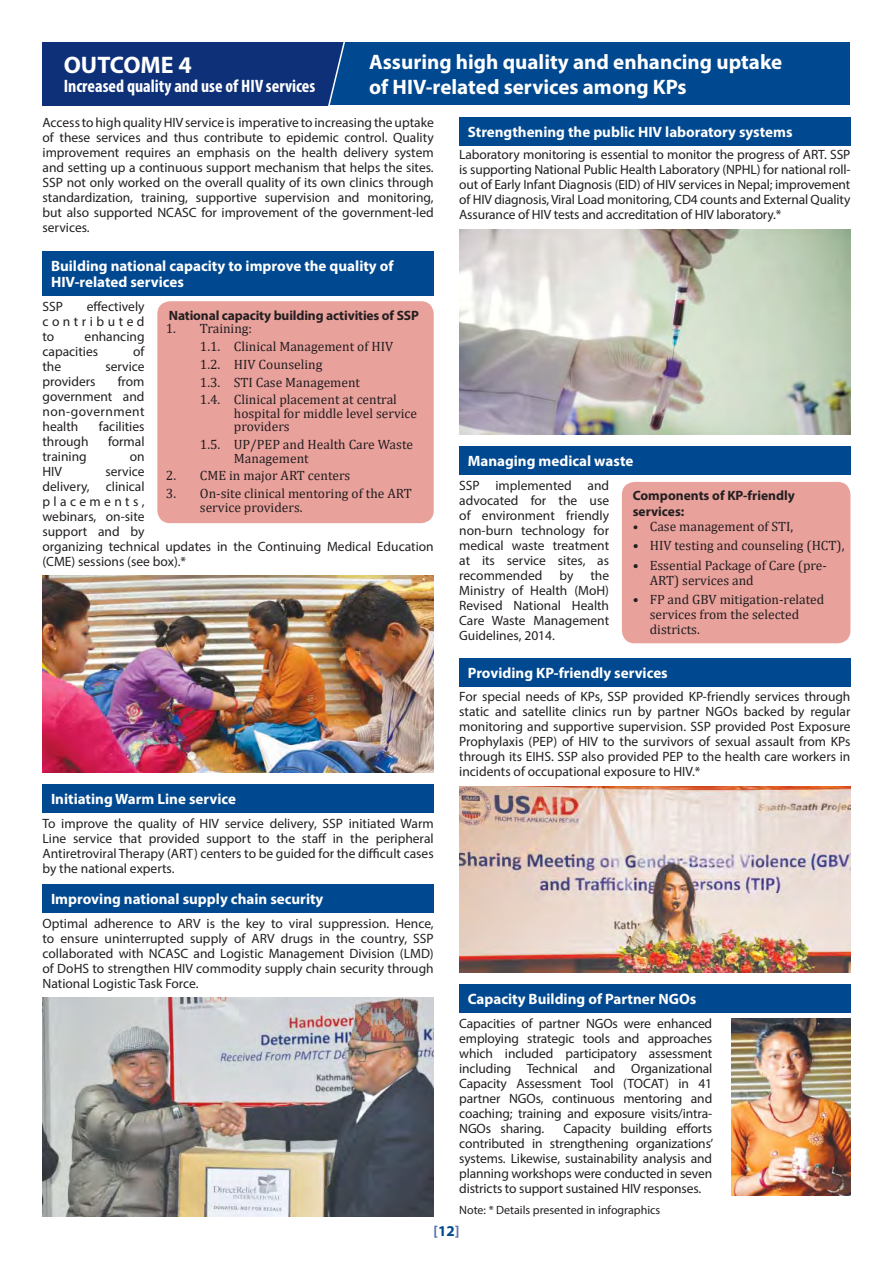
<style>
.page{position:relative;width:893px;height:1263px;background:#fff}
.page>*{position:absolute;margin:0;border:0;box-sizing:border-box;transform-origin:0 0}
.t1{font:700 24px "Myriad Pro";color:#fff}
.t2{font:700 21px/25.2px "Myriad Pro";color:#fff}
.t3{font:700 condensed 18px "Myriad Pro";color:#fff}
.t4{font:700 15px/16.5px "Myriad Pro";color:#fff}
.t5{font:700 15px "Myriad Pro";color:#5973ad}
.t6{font:13.5px/15px "Myriad Pro";color:#231f20;text-align:justify}
.t7{font:13.5px/17.7px "Cambria";color:#231f20}
.t8{font:700 13.5px/16.5px "Myriad Pro";letter-spacing:-.01em;color:#231f20}
.t9{font:12px "Myriad Pro";color:#231f20}
.s1{font-size:12.75px}
.s2{color:#00488f}
</style>
<div class="page">
<div style="left:43px;top:43px;width:807px;height:62px;background:#00488f"></div>
<div style="left:43px;top:43px;width:302px;height:62px;background:#0e3078"></div>
<div style="left:43px;top:251px;width:391px;height:45px;background:#00488f"></div>
<img style="left:43px;top:576px;width:391px;height:196px">
<div style="left:43px;top:784px;width:391px;height:28px;background:#00488f"></div>
<div style="left:43px;top:885px;width:391px;height:28px;background:#00488f"></div>
<img style="left:43px;top:998px;width:391px;height:218px">
<div style="left:459px;top:117px;width:391px;height:29px;background:#00488f"></div>
<img style="left:459px;top:229px;width:391px;height:205px">
<div style="left:459px;top:446px;width:391px;height:28px;background:#00488f"></div>
<div style="left:459px;top:658px;width:391px;height:28px;background:#00488f"></div>
<img style="left:459px;top:786px;width:391px;height:186px">
<div style="left:459px;top:984px;width:391px;height:28px;background:#00488f"></div>
<div style="left:622px;top:482px;width:228px;height:161px;background:#e9a19c;border-radius:13px"></div>
<img style="left:731px;top:1018px;width:119px;height:178px">
<div style="left:157px;top:301px;width:277px;height:222px;background:#e9a19c;border-radius:13px"></div>
<h1 class="t1" style="left:64px;top:56px;width:130px">OUTCOME 4</h1>
<h3 class="t3" style="left:64px;top:79px;width:253px">Increased quality and use of HIV services</h3>
<h2 class="t2" style="left:369px;top:52px;width:415px">Assuring high quality and enhancing uptake of HIV-related services among KPs</h2>
<p class="t6" style="left:43px;top:117px;width:393px">Access to high quality HIV service is imperative to increasing the uptake of these services and thus contribute to epidemic control. Quality improvement requires an emphasis on the health delivery system and setting up a continuous support mechanism that helps the sites.<br>SSP not only worked on the overall quality of its own clinics through standardization, training, supportive supervision and monitoring, but also supported NCASC for improvement of the government-led services.</p>
<p class="t4" style="left:51px;top:259px;width:344px">Building national capacity to improve the quality of<br>HIV-related services</p>
<p class="t6" style="left:43px;top:300px;width:22px">SSP</p>
<p class="t6" style="left:43px;top:300px;width:104px;text-indent:44px">effectively contributed to</p>
<p class="t8" style="left:169px;top:308px;width:251px">National capacity building activities of SSP</p>
<p class="t7" style="left:200px;top:320px;width:199px;text-indent:-34px">1. Training:<br>1.1. Clinical Management of HIV<br>1.2. HIV Counseling<br>1.3. STI Case Management<br>1.4. Clinical placement at central</p>
<p class="t7" style="left:234px;top:406px;width:185px;line-height:13.5px">hospital for middle level service providers</p>
<p class="t7" style="left:234px;top:437px;width:181px;line-height:13.5px;text-indent:-34px">1.5. UP/PEP and Health Care Waste<br>Management</p>
<p class="t7" style="left:166px;top:467px;width:186px">2. CME in major ART centers</p>
<p class="t7" style="left:200px;top:486px;width:213px;line-height:13.5px;text-indent:-34px">3. On-site clinical mentoring of the ART service providers.</p>
<p class="t6" style="left:43px;top:330px;width:104px;text-indent:42px">enhancing capacities</p>
<p class="t6" style="left:133px;top:345px;width:13px">of</p>
<p class="t6" style="left:43px;top:360px;width:20px">the</p>
<p class="t6" style="left:105px;top:360px;width:41px">service</p>
<p class="t6" style="left:43px;top:375px;width:55px">providers</p>
<p class="t6" style="left:43px;top:375px;width:104px;text-indent:75px">from government and non-government health</p>
<p class="t6" style="left:99px;top:420px;width:47px">facilities</p>
<p class="t6" style="left:43px;top:435px;width:48px">through</p>
<p class="t6" style="left:108px;top:435px;width:38px">formal</p>
<p class="t6" style="left:43px;top:450px;width:46px">training</p>
<p class="t6" style="left:130px;top:450px;width:16px">on</p>
<p class="t6" style="left:43px;top:465px;width:21px">HIV</p>
<p class="t6" style="left:43px;top:465px;width:393px;text-align:left;text-indent:63px">service<br>delivery, clinical<br>placements,<br>webinars, on-site<br>support and by<br>organizing technical updates in the Continuing Medical Education (CME) sessions (see box).*</p>
<p class="t4" style="left:51px;top:792px;width:187px">Initiating Warm Line service</p>
<p class="t6" style="left:43px;top:817px;width:393px">To improve the quality of HIV service delivery, SSP initiated Warm Line service that provided support to the staff in the peripheral Antiretroviral Therapy (ART) centers to be guided for the difficult cases by the national experts.</p>
<p class="t4" style="left:51px;top:892px;width:274px">Improving national supply chain security</p>
<p class="t6" style="left:43px;top:917px;width:393px">Optimal adherence to ARV is the key to viral suppression. Hence, to ensure uninterrupted supply of ARV drugs in the country, SSP collaborated with NCASC and Logistic Management Division (LMD) of DoHS to strengthen HIV commodity supply chain security through National Logistic Task Force.</p>
<p class="t4" style="left:468px;top:125px;width:326px">Strengthening the public HIV laboratory systems</p>
<p class="t6" style="left:459px;top:148px;width:393px">Laboratory monitoring is essential to monitor t he progress of ART. SSP is supporting National Public Health Laboratory (NPHL) for national roll&shy;out of Early Infant Diagnosis (EID) of HIV services in Nepal; improvement of HIV diagnosis, Viral Load monitoring, CD4 counts and External Quality Assurance of HIV tests and accreditation of HIV laboratory.*</p>
<p class="t4" style="left:468px;top:454px;width:167px">Managing medical waste</p>
<p class="t6" style="left:459px;top:479px;width:151px">SSP implemented and advocated for the use of environment friendly non-burn technology for medical waste treatment at its service sites, as recommended</p>
<p class="t8" style="left:633px;top:488px;width:164px">Components of KP-friendly services:</p>
<p class="t7" style="left:633px;top:517px;width:162px"><span class="s1">•</span> Case management of STI,</p>
<p class="t7" style="left:633px;top:536px;width:213px">• HIV testing and counseling (HCT),</p>
<p class="t7" style="left:650px;top:557px;width:179px;line-height:15px;text-indent:-17px">• Essential Package of Care (pre-<br>ART) services and</p>
<p class="t7" style="left:650px;top:591px;width:176px;line-height:15px;text-indent:-17px">• FP and GBV mitigation-related services from the selected districts.</p>
<p class="t6" style="left:459px;top:569px;width:151px;text-indent:131px">the Ministry of Health (MoH)<br>Revised National Health Care Waste Management Guidelines, 2014.</p>
<p class="t4" style="left:468px;top:666px;width:202px">Providing KP-friendly services</p>
<p class="t6" style="left:459px;top:691px;width:393px">For special needs of KPs, SSP provided KP-friendly services through static and satellite clinics run by partner NGOs backed by regular monitoring and supportive supervision. SSP provided Post Exposure Prophylaxis (PEP) of HIV to the survivors of sexual assault from KPs through its EIHS. SSP also provided PEP to the health care workers in incidents of occupational exposure to HIV.*</p>
<p class="t6" style="left:559px;top:569px;width:15px">by</p>
<p class="t4" style="left:468px;top:992px;width:230px">Capacity Building of Partner NGOs</p>
<p class="t6" style="left:459px;top:1017px;width:255px">Capacities of partner NGOs were enhanced employing strategic tools and approaches which included participatory assessment including Technical and Organizational Capacity Assessment Tool (TOCAT) in 41 partner NGOs, continuous mentoring and coaching; training and exposure visits/intra-NGOs sharing.</p>
<p class="t6" style="left:459px;top:1122px;width:256px;text-indent:104px">Capacity building efforts contributed in strengthening organizations’ systems. Likewise, sustainability analysis and planning workshops were conducted in seven districts to support sustained HIV responses.</p>
<p class="t9" style="left:459px;top:1205px;width:203px">Note: * Details presented in infographics</p>
<p class="t5" style="left:433px;top:1226px;width:28px">[<span class="s2">12</span>]</p>
</div>
